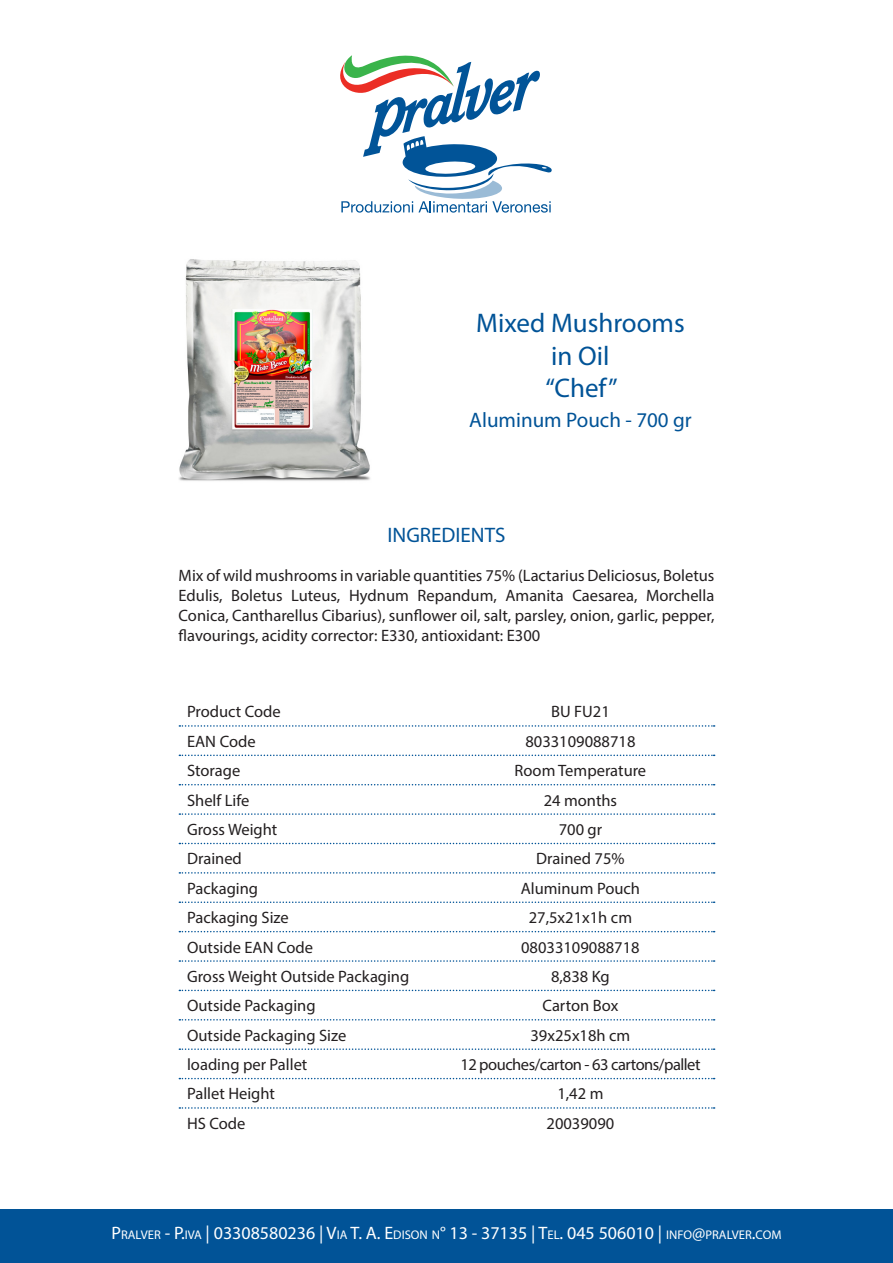
<style>
.page{position:relative;width:893px;height:1263px;background:#fff}
.page>*{position:absolute;margin:0;border:0;box-sizing:border-box;transform-origin:0 0}
.t1{font:27px "Myriad Pro";color:#015397}
.t2{font:21px "Myriad Pro";color:#015397}
.t3{font:18px "Myriad Pro";color:#fff}
.t4{font:16.5px/29.4px "Myriad Pro";color:#231f20}
.t5{font:16.5px "Myriad Pro";letter-spacing:-.03em;color:#231f20}
.s1{font-size:12.6px}
</style>
<div class="page">
<div style="left:0;top:1209px;width:893px;height:54px;background:#015397"></div>
<svg style="left:340px;top:55px;width:212px;height:158px"></svg>
<svg style="left:179px;top:725px;width:536px;height:2px"></svg>
<svg style="left:179px;top:754px;width:536px;height:2px"></svg>
<svg style="left:179px;top:784px;width:536px;height:1px"></svg>
<svg style="left:179px;top:813px;width:536px;height:2px"></svg>
<svg style="left:179px;top:843px;width:536px;height:1px"></svg>
<svg style="left:179px;top:872px;width:536px;height:2px"></svg>
<svg style="left:179px;top:901px;width:536px;height:2px"></svg>
<svg style="left:179px;top:931px;width:536px;height:1px"></svg>
<svg style="left:179px;top:960px;width:536px;height:2px"></svg>
<svg style="left:179px;top:990px;width:536px;height:1px"></svg>
<svg style="left:179px;top:1019px;width:536px;height:1px"></svg>
<svg style="left:179px;top:1048px;width:536px;height:2px"></svg>
<svg style="left:179px;top:1078px;width:536px;height:1px"></svg>
<svg style="left:179px;top:1107px;width:536px;height:2px"></svg>
<img style="left:179px;top:259px;width:191px;height:222px">
<p class="t1" style="left:476px;top:307px;width:210px">Mixed Mushrooms</p>
<p class="t1" style="left:551px;top:339px;width:60px">in Oil</p>
<p class="t1" style="left:545px;top:371px;width:74px">“Chef”</p>
<p class="t2" style="left:469px;top:407px;width:224px">Aluminum Pouch - 700 gr</p>
<p class="t2" style="left:388px;top:522px;width:119px">INGREDIENTS</p>
<p class="t4" style="left:179px;top:566px;width:537px;line-height:19.8px;text-align:justify">Mix of wild mushrooms in variable quantities 75% (Lactarius Deliciosus, Boletus Edulis, Boletus Luteus, Hydnum Repandum, Amanita Caesarea, Morchella Conica, Cantharellus Cibarius), sunflower oil, salt, parsley, onion, garlic, pepper, flavourings, acidity corrector: E330, antioxidant: E300</p>
<p class="t4" style="left:187px;top:697px;width:224px">Product Code<br>EAN Code<br>Storage<br>Shelf Life<br>Gross Weight<br>Drained<br>Packaging<br>Packaging Size<br>Outside EAN Code<br>Gross Weight Outside Packaging<br>Outside Packaging<br>Outside Packaging Size<br>loading per Pallet<br>Pallet Height<br>HS Code</p>
<p class="t4" style="left:551px;top:697px;width:60px">BU FU21</p>
<p class="t4" style="left:525px;top:726px;width:112px">8033109088718</p>
<p class="t4" style="left:515px;top:756px;width:133px">Room Temperature</p>
<p class="t4" style="left:544px;top:785px;width:75px">24 months</p>
<p class="t4" style="left:559px;top:814px;width:45px">700 gr</p>
<p class="t4" style="left:536px;top:844px;width:90px">Drained 75%</p>
<p class="t4" style="left:521px;top:873px;width:121px">Aluminum Pouch</p>
<p class="t4" style="left:529px;top:903px;width:105px">27,5x21x1h cm</p>
<p class="t4" style="left:521px;top:932px;width:120px">08033109088718</p>
<p class="t4" style="left:551px;top:961px;width:60px">8,838 Kg</p>
<p class="t4" style="left:543px;top:991px;width:77px">Carton Box</p>
<p class="t4" style="left:530px;top:1020px;width:101px">39x25x18h cm</p>
<p class="t5" style="left:460px;top:1054px;width:242px">12 pouches/carton - 63 cartons/pallet</p>
<p class="t4" style="left:557px;top:1079px;width:48px">1,42 m</p>
<p class="t4" style="left:547px;top:1108px;width:69px">20039090</p>
<p class="t3" style="left:112px;top:1222px;width:671px">P<span class="s1">RALVER</span> - P.<span class="s1">IVA</span> | 03308580236 | V<span class="s1">IA</span> T. A. E <span class="s1">DISON N</span>° 13 - 37135 | T<span class="s1">EL</span>. 045 506010 | <span class="s1">INFO</span>@<span class="s1">PRALVER</span>.<span class="s1">COM</span></p>
</div>
